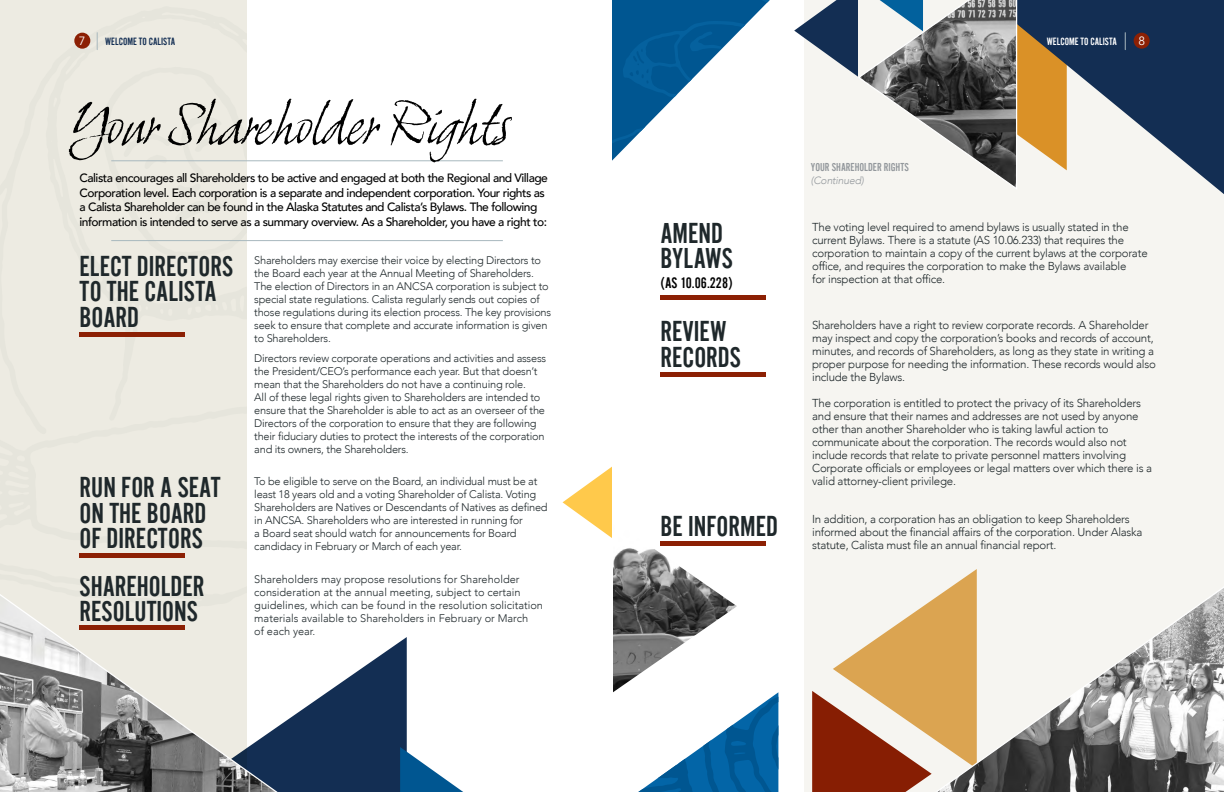
<style>
.page{position:relative;width:1224px;height:792px;background:#fff}
.page>*{position:absolute;margin:0;border:0;box-sizing:border-box;transform-origin:0 0}
.t1{font:italic 55px "Grimshaw Hand ITC";letter-spacing:-.06em;color:#000}
.t2{font:30px/25.6px "Alternate Got No 2 D";color:#1f282b}
.t3{font:16px "Alternate Got No 2 D";color:#000}
.t4{font:500 12px/14.4px "Avenir";letter-spacing:-.04em;color:#000}
.t5{font:12px "Alternate Got No 2 D";color:#93989c}
.t6{font:12px "Avenir";color:#fff}
.t7{font:300 11.5px/13px "Avenir";letter-spacing:-.02em;color:#1f282b}
.t8{font:300 11px/13px "Avenir";letter-spacing:-.02em;color:#1f282b}
.t9{font:300 11px/13px "Avenir";color:#1f282b}
.t10{font:11px "Alternate Got No 2 D";color:#132e53}
.t11{font:11px "Alternate Got No 2 D";color:#fff}
.t12{font:italic 300 10.5px "Avenir";letter-spacing:-.02em;color:#93989c}
</style>
<div class="page">
<div style="left:0;top:0;width:247px;height:586px;background:#edebe2"></div>
<div style="left:103px;top:67px;width:144px;height:191px;background:#edebe2"></div>
<svg style="left:563px;top:467px;width:49px;height:71px"></svg>
<hr style="left:80px;top:554px;width:105px;height:4px;background:#8c2004">
<div style="left:80px;top:332px;width:105px;height:5px;background:#8c2004"></div>
<hr style="left:111px;top:161px;width:392px;height:1px;background:#a8b8be">
<hr style="left:111px;top:240px;width:392px;height:1px;background:#a8b8be">
<svg style="left:292px;top:637px;width:171px;height:155px"></svg>
<svg style="left:0;top:586px;width:292px;height:206px;background:#babab8"></svg>
<div style="left:74px;top:33px;width:16px;height:16px;background:#8c2004;border-radius:50%"></div>
<svg style="left:97px;top:33px;width:1px;height:17px"></svg>
<img style="left:613px;top:548px;width:124px;height:144px">
<div style="left:805px;top:0;width:419px;height:792px;background:#f6f5f1"></div>
<svg style="left:612px;top:0;width:158px;height:161px"></svg>
<div style="left:660px;top:295px;width:106px;height:5px;background:#8c2004"></div>
<div style="left:660px;top:372px;width:106px;height:5px;background:#8c2004"></div>
<div style="left:660px;top:541px;width:106px;height:5px;background:#8c2004"></div>
<svg style="left:1067px;top:0;width:157px;height:194px;fill:#132e53"></svg>
<svg style="left:812px;top:569px;width:165px;height:223px"></svg>
<svg style="left:638px;top:692px;width:140px;height:100px"></svg>
<svg style="left:920px;top:578px;width:304px;height:214px"></svg>
<svg style="left:1125px;top:33px;width:1px;height:17px"></svg>
<div style="left:1134px;top:33px;width:16px;height:16px;background:#8c2004;border-radius:50%"></div>
<svg style="left:794px;top:0;width:273px;height:190px"></svg>
<p class="t6" style="left:79px;top:33px;width:8px">7</p>
<p class="t10" style="left:105px;top:36px;width:72px">WELCOME TO CALISTA</p>
<h1 class="t1" style="left:69px;top:91px;width:443px">Your Shareholder Rights</h1>
<p class="t4" style="left:80px;top:170px;width:470px">Calista encourages all Shareholders to be active and engaged at both the Regional and Village Corporation level. Each corporation is a separate and independent corporation. Your rights as a Calista Shareholder can be found in the Alaska Statutes and Calista’s Bylaws. The following information is intended to serve as a summary overview. As a Shareholder, you have a right to:</p>
<h2 class="t2" style="left:80px;top:253px;width:155px">ELECT DIRECTORS<br>TO THE CALISTA<br>BOARD</h2>
<h2 class="t2" style="left:80px;top:474px;width:143px">RUN FOR A SEAT<br>ON THE BOARD<br>OF DIRECTORS</h2>
<h2 class="t2" style="left:80px;top:573px;width:127px">SHAREHOLDER<br>RESOLUTIONS</h2>
<p class="t8" style="left:254px;top:253px;width:298px">Shareholders may exercise their voice by electing Directors to the Board each year at the Annual Meeting of Shareholders.<br>The election of Directors in an ANCSA corporation is subject to special state regulations. Calista regularly sends out copies of those regulations during its election process. The key provisions seek to ensure that complete and accurate information is given to Shareholders.</p>
<p class="t8" style="left:254px;top:351px;width:293px">Directors review corporate operations and activities and assess the President/CEO’s performance each year. But that doesn’t mean that the Shareholders do not have a continuing role.<br>All of these legal rights given to Shareholders are intended to ensure that the Shareholder is able to act as an overseer of the Directors of the corporation to ensure that they are following their fiduciary duties to protect the interests of the corporation and its owners, the Shareholders.</p>
<p class="t8" style="left:254px;top:475px;width:295px">To be eligible to serve on the Board, an individual must be at least 18 years old and a voting Shareholder of Calista. Voting Shareholders are Natives or Descendants of Natives as defined in ANCSA. Shareholders who are interested in running for<br>a Board seat should watch for announcements for Board candidacy in February or March of each year.</p>
<p class="t9" style="left:254px;top:572px;width:290px">Shareholders may propose resolutions for Shareholder consideration at the annual meeting, subject to certain guidelines, which can be found in the resolution solicitation materials available to Shareholders in February or March<br>of each year.</p>
<p class="t11" style="left:1047px;top:36px;width:72px">WELCOME TO CALISTA</p>
<p class="t6" style="left:1138px;top:33px;width:8px">8</p>
<h2 class="t2" style="left:660px;top:220px;width:74px">AMEND<br>BYLAWS</h2>
<h3 class="t3" style="left:660px;top:274px;width:74px">(AS 10.06.228)</h3>
<h2 class="t2" style="left:660px;top:318px;width:82px">REVIEW<br>RECORDS</h2>
<h2 class="t2" style="left:660px;top:513px;width:119px">BE INFORMED</h2>
<p class="t5" style="left:811px;top:161px;width:100px">YOUR SHAREHOLDER RIGHTS</p>
<p class="t12" style="left:811px;top:174px;width:54px">(Continued)</p>
<p class="t7" style="left:812px;top:221px;width:337px">The voting level required to amend bylaws is usually stated in the current Bylaws. There is a statute (AS 10.06.233) that requires the corporation to maintain a copy of the current bylaws at the corporate office, and requires the corporation to make the Bylaws available<br>for inspection at that office.</p>
<p class="t7" style="left:812px;top:318px;width:345px">Shareholders have a right to review corporate records. A Shareholder may inspect and copy the corporation’s books and records of account, minutes, and records of Shareholders, as long as they state in writing a proper purpose for needing the information. These records would also include the Bylaws.</p>
<p class="t7" style="left:812px;top:396px;width:342px">The corporation is entitled to protect the privacy of its Shareholders and ensure that their names and addresses are not used by anyone other than another Shareholder who is taking lawful action to communicate about the corporation. The records would also not include records that relate to private personnel matters involving Corporate officials or employees or legal matters over which there is a valid attorney-client privilege.</p>
<p class="t7" style="left:812px;top:513px;width:332px">In addition, a corporation has an obligation to keep Shareholders informed about the financial affairs of the corporation. Under Alaska statute, Calista must file an annual financial report.</p>
</div>
